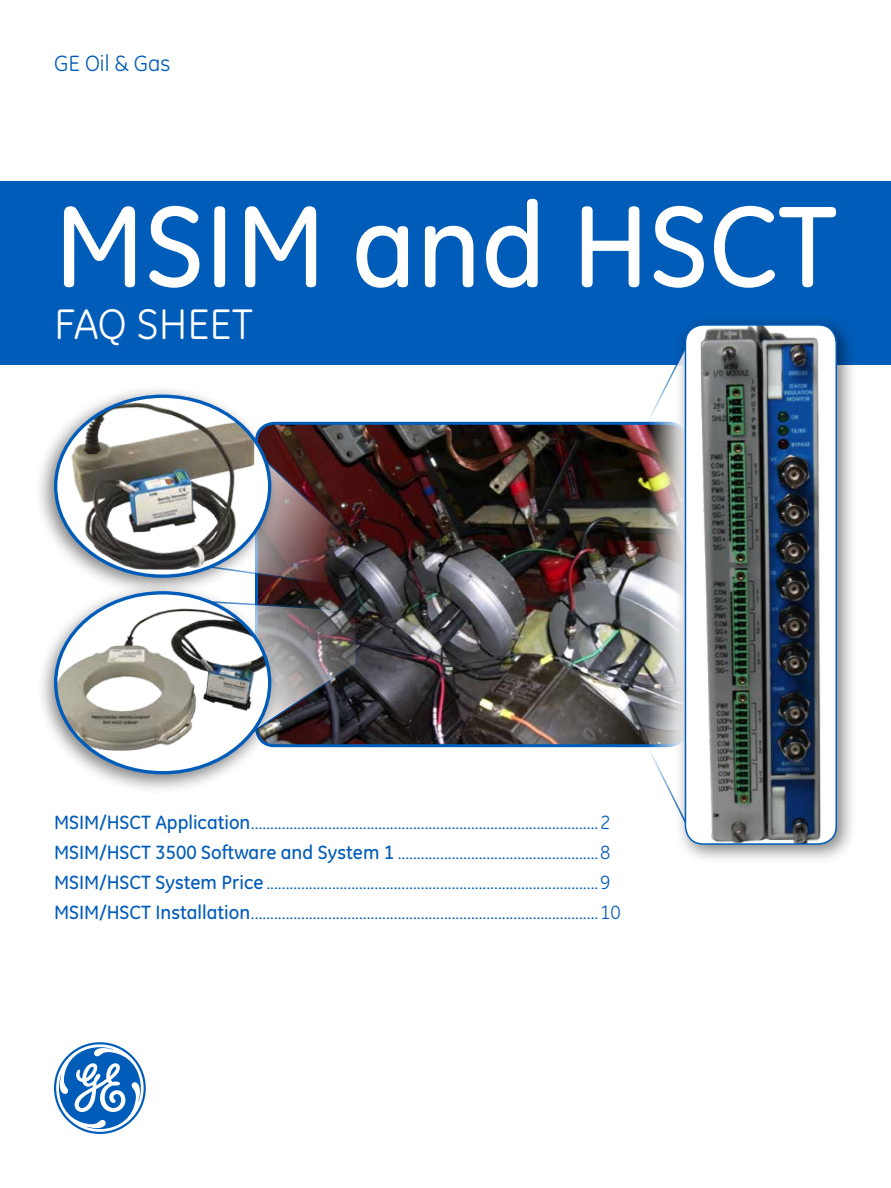
<style>
.page{position:relative;width:891px;height:1188px;background:#fff}
.page>*{position:absolute;margin:0;border:0;box-sizing:border-box;transform-origin:0 0}
.t1{font:500 117px "GE Inspira";color:#fff}
.t2{font:43.5px "GE Inspira";color:#fff}
.t3{font:22.5px "GE Inspira";color:#005cb9}
.t4{font:19.5px/30px "GE Inspira";color:#005cb9}
.s1{font-weight:500}
</style>
<div class="page">
<div style="left:0;top:181px;width:891px;height:184px;background:#005cb9"></div>
<svg style="left:54px;top:1042px;width:92px;height:92px"></svg>
<img style="left:283px;top:426px;width:363px;height:317px">
<img style="left:646px;top:369px;width:28px;height:432px">
<div style="left:674px;top:314px;width:183px;height:551px;background:#000;opacity:.5"></div>
<div style="left:685px;top:325px;width:151px;height:519px;background:#fff;border-radius:18px"></div>
<img style="left:701px;top:327px;width:120px;height:515px">
<div style="left:685px;top:324px;width:152px;height:521px;border:2px solid #005cb9;border-radius:18px"></div>
<img style="left:282px;top:421px;width:61px;height:166px">
<div style="left:34px;top:384px;width:248px;height:214px;background:#000;opacity:.5"></div>
<svg style="left:56px;top:396px;width:214px;height:180px"></svg>
<img style="left:71px;top:403px;width:183px;height:167px">
<img style="left:283px;top:599px;width:75px;height:149px">
<div style="left:36px;top:582px;width:247px;height:214px;background:#000;opacity:.5"></div>
<svg style="left:56px;top:593px;width:214px;height:180px"></svg>
<img style="left:56px;top:608px;width:214px;height:143px">
<p class="t3" style="left:54px;top:51px;width:118px">GE OIL &amp; GAS</p>
<h1 class="t1" style="left:54px;top:179px;width:785px">MSIM and HSCT</h1>
<h2 class="t2" style="left:54px;top:299px;width:200px">FAQ SHEET</h2>
<p class="t4" style="left:54px;top:808px;width:568px"><span class="s1">MSIM/HSCT Application</span>..........................................................................................2<br><span class="s1">MSIM/HSCT 3500 Software and System 1</span> ....................................................8<br><span class="s1">MSIM/HSCT System Price</span> ......................................................................................9<br><span class="s1">MSIM/HSCT Installation</span>..........................................................................................10</p>
</div>
